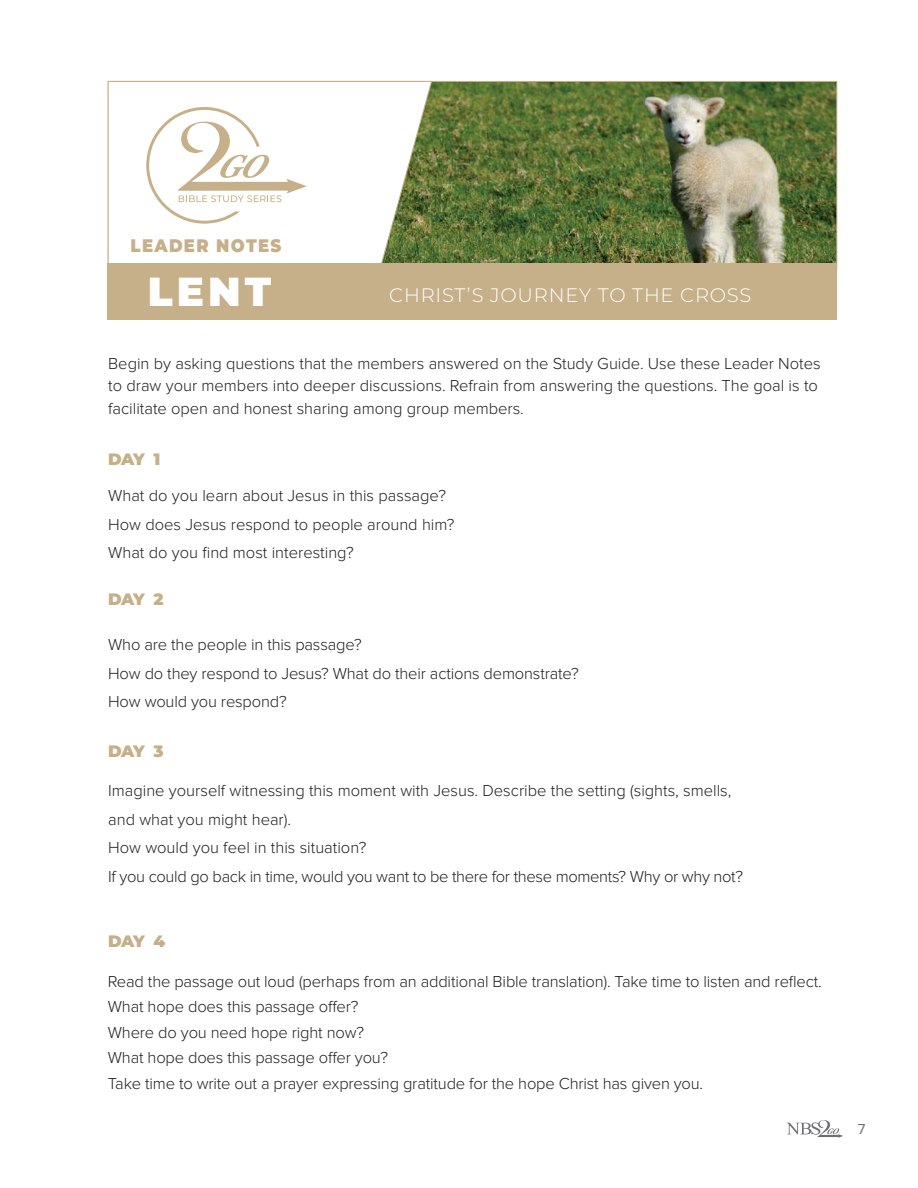
<style>
.page{position:relative;width:918px;height:1188px;background:#fff}
.page>*{position:absolute;margin:0;border:0;box-sizing:border-box;transform-origin:0 0}
.t1{font:900 40.5px "Montserrat";color:#fff}
.t2{font:300 19.5px "Montserrat";letter-spacing:.04em;color:#fff}
.t3{font:900 18.15px "Montserrat";letter-spacing:.08em;color:#c6b089;scale:.91 1}
.t4{font:300 16.5px/28.5px "Proxima Nova";color:#221f1f}
.t5{font:900 16.5px "Montserrat";letter-spacing:-.06em;color:#c6b089}
.t6{font:15px "Proxima Nova";color:#6c6e70}
</style>
<div class="page">
<svg style="left:786px;top:1120px;width:57px;height:18px"></svg>
<img style="left:432px;top:83px;width:403px;height:181px">
<svg style="left:108px;top:81px;width:324px;height:183px"></svg>
<div style="left:107px;top:264px;width:730px;height:56px;background:#c6b089"></div>
<svg style="left:146px;top:107px;width:161px;height:117px"></svg>
<p class="t3" style="left:130px;top:235px;width:167px">LEADER NOTES</p>
<h1 class="t1" style="left:148px;top:268px;width:125px">LENT</h1>
<p class="t2" style="left:389px;top:284px;width:364px">CHRIST’S JOURNEY TO THE CROSS</p>
<p class="t4" style="left:108px;top:353px;width:714px;line-height:22.5px">Begin by asking questions that the members answered on the Study Guide. Use these Leader Notes to draw your members into deeper discussions. Refrain from answering the questions. The goal is to facilitate open and honest sharing among group members.</p>
<p class="t5" style="left:108px;top:449px;width:54px">DAY 1</p>
<p class="t4" style="left:108px;top:483px;width:348px">What do you learn about Jesus in this passage?<br>How does Jesus respond to people around him?<br>What do you find most interesting?</p>
<p class="t5" style="left:108px;top:590px;width:57px">DAY 2</p>
<p class="t4" style="left:108px;top:632px;width:472px">Who are the people in this passage?<br>How do they respond to Jesus? What do their actions demonstrate?<br>How would you respond?</p>
<p class="t5" style="left:108px;top:741px;width:57px">DAY 3</p>
<p class="t4" style="left:108px;top:777px;width:636px">Imagine yourself witnessing this moment with Jesus. Describe the setting (sights, smells, and what you might hear).<br>How would you feel in this situation?<br>If you could go back in time, would you want to be there for these moments? Why or why not?</p>
<p class="t5" style="left:108px;top:932px;width:58px">DAY 4</p>
<p class="t4" style="left:108px;top:970px;width:715px;line-height:25.5px">Read the passage out loud (perhaps from an additional Bible translation). Take time to listen and reflect.<br>What hope does this passage offer?<br>Where do you need hope right now?<br>What hope does this passage offer you?<br>Take time to write out a prayer expressing gratitude for the hope Christ has given you.</p>
<p class="t6" style="left:858px;top:1123px;width:9px">7</p>
</div>
